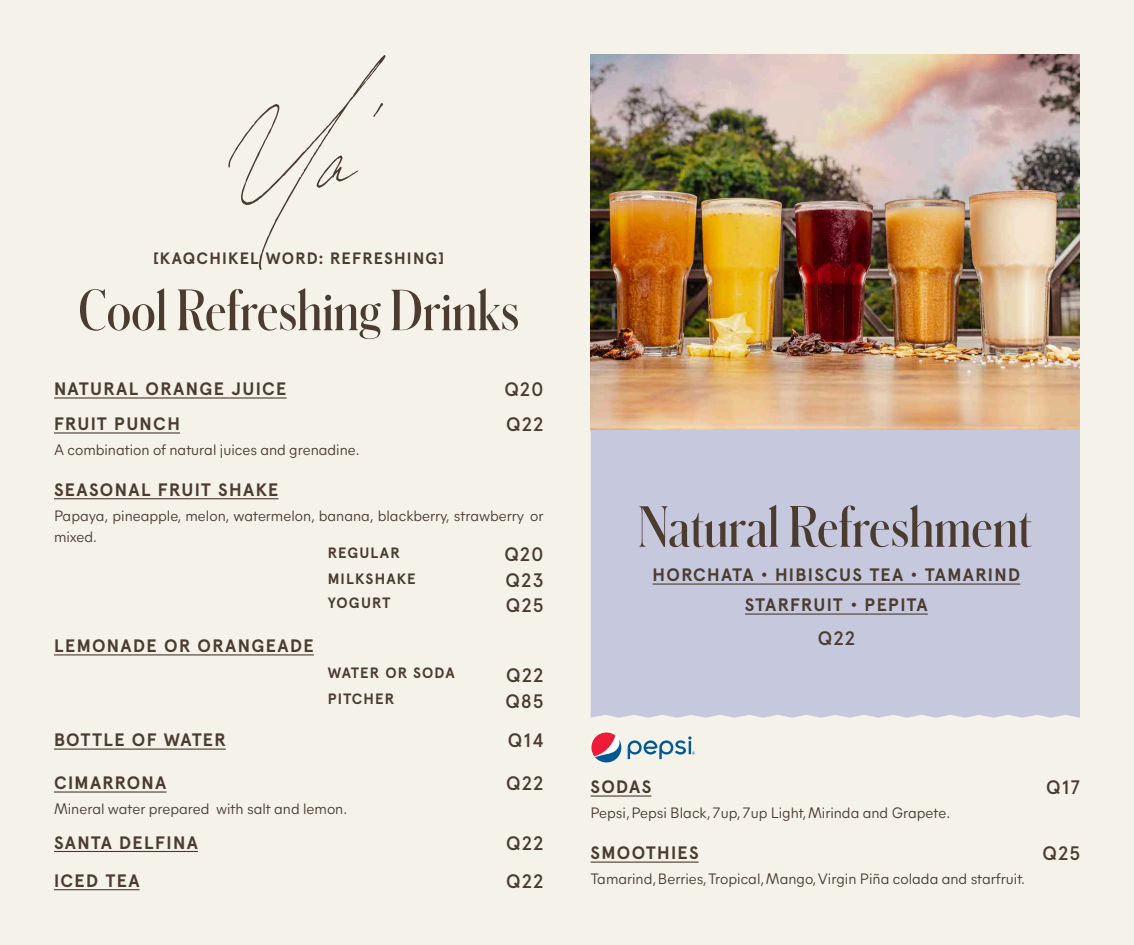
<style>
.page{position:relative;width:1134px;height:945px;background:#f5f2e9}
.page>*{position:absolute;margin:0;border:0;box-sizing:border-box;transform-origin:0 0}
.t1{font:54px "Schnyder Cond M Demi";color:#4c3c30}
.t2{font:500 19.5px/25.3px "Apercu Pro";letter-spacing:.075em;color:#4c3c30;text-align:justify}
.t3{font:700 18px/30px "Apercu Pro";letter-spacing:.075em;color:#4c3c30;text-align:center}
.t4{font:700 16.5px "Apercu Pro";letter-spacing:.075em;color:#4c3c30}
.t5{font:15px/21px "Mier A";color:#4c3c30}
.t6{font:700 15px/25.3px "Apercu Pro";letter-spacing:.07em;color:#4c3c30}
</style>
<div class="page">
<div style="left:591px;top:429px;width:489px;height:289px;background:#c6c8dd"></div>
<hr style="left:54px;top:851px;width:144px;height:1px;background:#4c3c30">
<hr style="left:54px;top:889px;width:86px;height:1px;background:#4c3c30">
<hr style="left:591px;top:795px;width:60px;height:2px;background:#4c3c30">
<hr style="left:591px;top:862px;width:108px;height:1px;background:#4c3c30">
<hr style="left:653px;top:584px;width:367px;height:1px;background:#4c3c30">
<hr style="left:745px;top:614px;width:183px;height:1px;background:#4c3c30">
<hr style="left:54px;top:397px;width:233px;height:2px;background:#4c3c30">
<hr style="left:54px;top:749px;width:172px;height:1px;background:#4c3c30">
<hr style="left:54px;top:432px;width:126px;height:2px;background:#4c3c30">
<hr style="left:54px;top:791px;width:113px;height:2px;background:#4c3c30">
<hr style="left:54px;top:498px;width:225px;height:1px;background:#4c3c30">
<hr style="left:54px;top:654px;width:260px;height:1px;background:#4c3c30">
<img style="left:591px;top:54px;width:489px;height:375px">
<svg style="left:591px;top:732px;width:104px;height:31px"></svg>
<p class="t4" style="left:153px;top:246px;width:293px">[KAQCHIKEL WORD: REFRESHING]</p>
<h1 class="t1" style="left:78px;top:274px;width:443px">Cool Refreshing Drinks</h1>
<p class="t3" style="left:54px;top:373px;width:234px">NATURAL ORANGE JUICE</p>
<h2 class="t2" style="left:504px;top:375px;width:40px">Q20</h2>
<p class="t3" style="left:54px;top:408px;width:127px">FRUIT PUNCH</p>
<h2 class="t2" style="left:506px;top:410px;width:39px">Q22</h2>
<p class="t5" style="left:54px;top:438px;width:307px">A combination of natural juices and grenadine.</p>
<p class="t3" style="left:54px;top:473px;width:226px">SEASONAL FRUIT SHAKE</p>
<p class="t5" style="left:54px;top:504px;width:491px">Papaya, pineapple, melon, watermelon, banana, blackberry, strawberry or mixed.</p>
<p class="t6" style="left:328px;top:539px;width:90px">REGULAR<br>MILKSHAKE<br>YOGURT</p>
<h2 class="t2" style="left:504px;top:540px;width:40px">Q20<br>Q23<br>Q25</h2>
<p class="t3" style="left:54px;top:630px;width:261px">LEMONADE OR ORANGEADE</p>
<p class="t6" style="left:328px;top:659px;width:128px;line-height:26px">WATER OR SODA<br>PITCHER</p>
<h2 class="t2" style="left:505px;top:661px;width:40px;line-height:26px">Q22<br>Q85</h2>
<p class="t3" style="left:54px;top:724px;width:173px">BOTTLE OF WATER</p>
<h2 class="t2" style="left:508px;top:727px;width:37px">Q14</h2>
<p class="t3" style="left:54px;top:767px;width:114px">CIMARRONA</p>
<h2 class="t2" style="left:506px;top:769px;width:39px">Q22</h2>
<p class="t5" style="left:54px;top:797px;width:295px">Mineral water prepared with salt and lemon.</p>
<p class="t3" style="left:54px;top:826px;width:146px">SANTA DELFINA</p>
<h2 class="t2" style="left:506px;top:829px;width:39px">Q22</h2>
<p class="t3" style="left:54px;top:864px;width:87px">ICED TEA</p>
<h2 class="t2" style="left:506px;top:867px;width:39px">Q22</h2>
<h1 class="t1" style="left:638px;top:490px;width:396px">Natural Refreshment</h1>
<p class="t3" style="left:653px;top:559px;width:369px">HORCHATA • HIBISCUS TEA • TAMARIND<br>STARFRUIT • PEPITA</p>
<h2 class="t2" style="left:818px;top:624px;width:39px">Q22</h2>
<p class="t3" style="left:591px;top:771px;width:62px">SODAS</p>
<h2 class="t2" style="left:1046px;top:773px;width:35px">Q17</h2>
<p class="t5" style="left:591px;top:801px;width:361px">Pepsi, Pepsi Black, 7up, 7up Light, Mirinda and Grapete.</p>
<p class="t3" style="left:591px;top:837px;width:109px">SMOOTHIES</p>
<h2 class="t2" style="left:1043px;top:840px;width:39px">Q25</h2>
<p class="t5" style="left:591px;top:867px;width:436px">Tamarind, Berries, Tropical, Mango, Virgin Piña colada and starfruit.</p>
</div>
